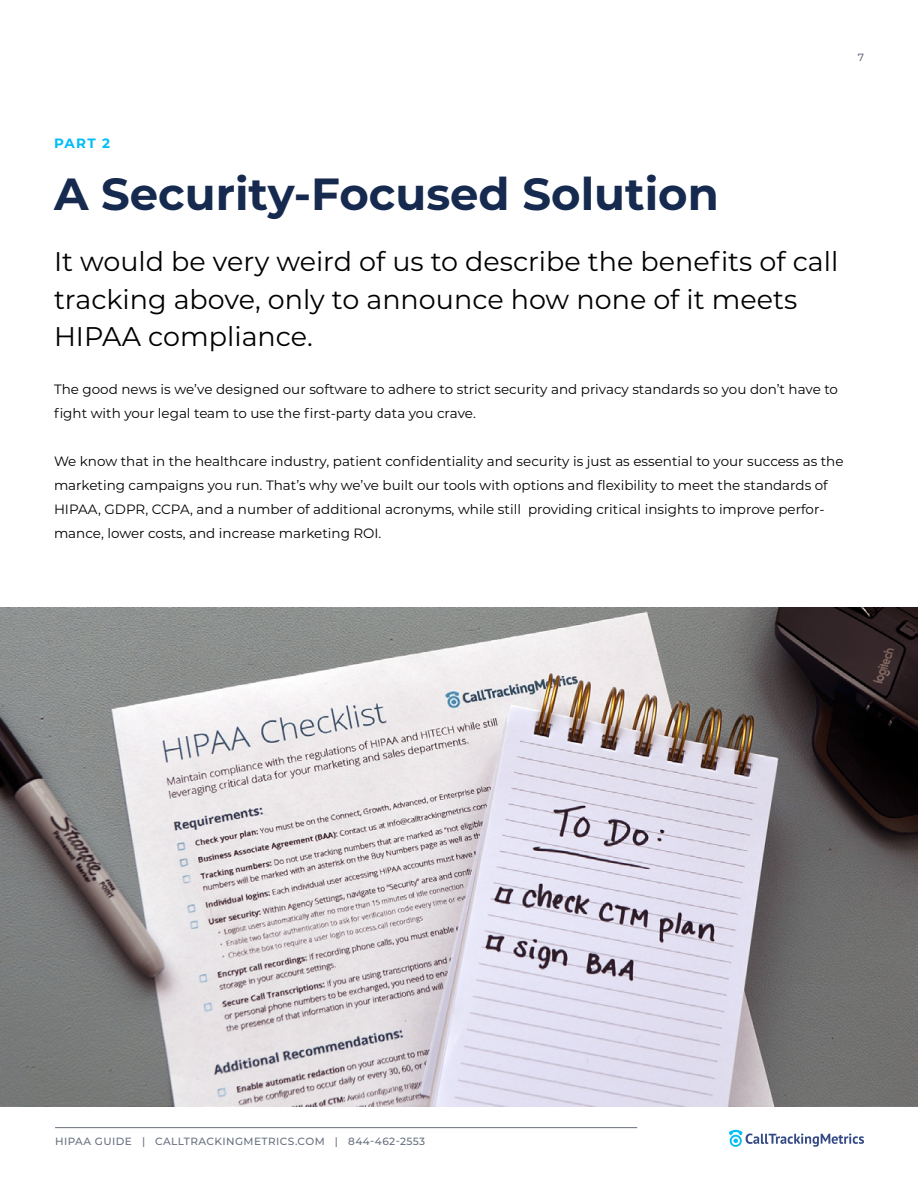
<style>
.page{position:relative;width:918px;height:1188px;background:#fff}
.page>*{position:absolute;margin:0;border:0;box-sizing:border-box;transform-origin:0 0}
.t1{font:700 45px "Montserrat";color:#16294f}
.t2{font:27px/37.5px "Montserrat";color:#000}
.t3{font:13.5px/24px "Montserrat";color:#000}
.t4{font:700 13.5px "Montserrat";color:#02bdf6}
.t5{font:500 10.5px "Montserrat";letter-spacing:.04em;color:#68707e}
</style>
<div class="page">
<svg style="left:729px;top:1130px;width:135px;height:17px"></svg>
<hr style="left:55px;top:1127px;width:582px;height:1px;background:#68707e">
<img style="left:0;top:608px;width:918px;height:499px">
<p class="t5" style="left:858px;top:50px;width:8px">7</p>
<p class="t4" style="left:54px;top:134px;width:58px">PART 2</p>
<h1 class="t1" style="left:54px;top:161px;width:666px">A Security-Focused Solution</h1>
<h2 class="t2" style="left:54px;top:242px;width:786px">It would be very weird of us to describe the benefits of call tracking above, only to announce how none of it meets<br>HIPAA compliance.</h2>
<p class="t3" style="left:54px;top:377px;width:786px">The good news is we’ve designed our software to adhere to strict security and privacy standards so you don’t have to fight with your legal team to use the first-party data you crave.</p>
<p class="t3" style="left:54px;top:449px;width:791px">We know that in the healthcare industry, patient confidentiality and security is just as essential to your success as the marketing campaigns you run. That’s why we’ve built our tools with options and flexibility to meet the standards of HIPAA, GDPR, CCPA, and a number of additional acronyms, while still providing critical insights to improve perfor&shy;mance, lower costs, and increase marketing ROI.</p>
<p class="t5" style="left:55px;top:1134px;width:372px">HIPAA GUIDE | CALLTRACKINGMETRICS.COM | 844-462-2553</p>
</div>
